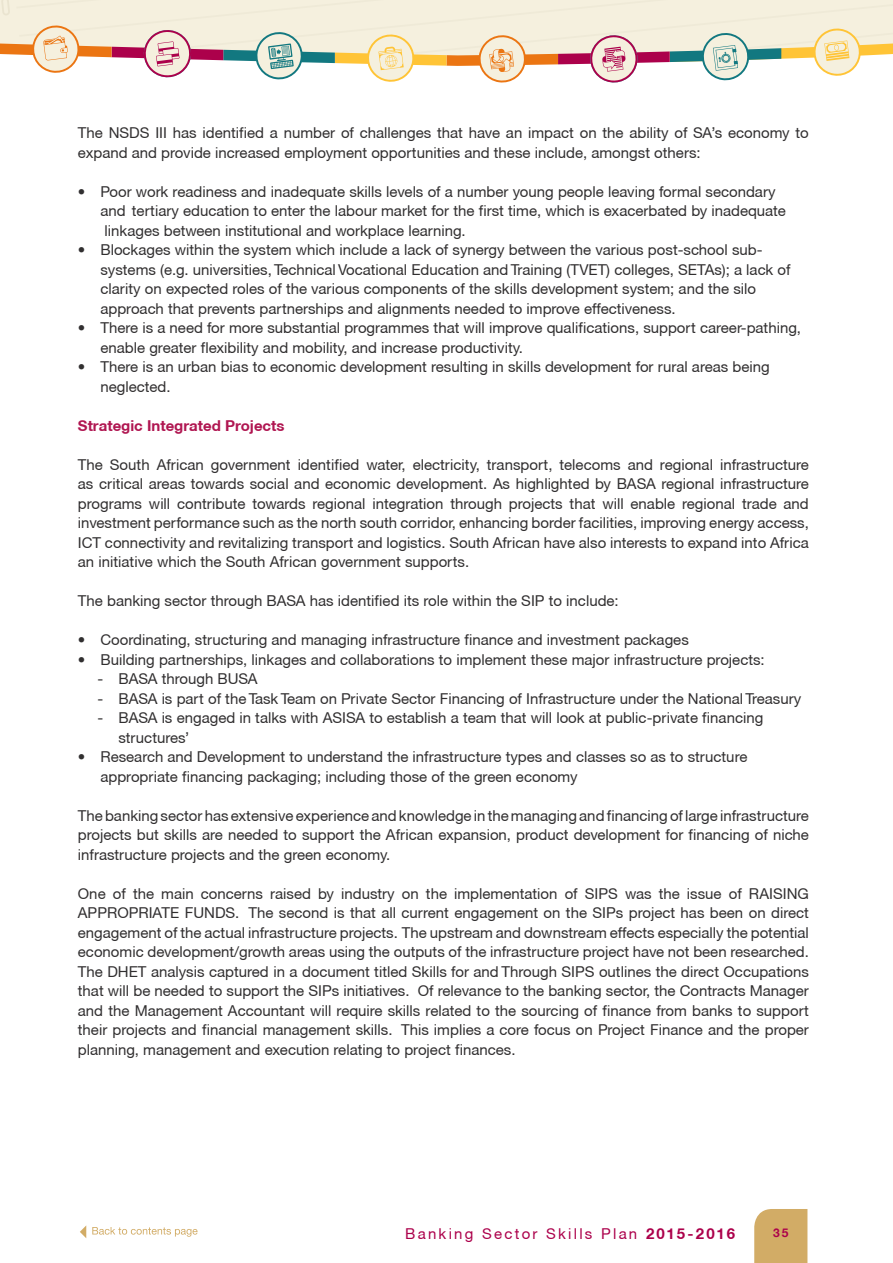
<style>
.page{position:relative;width:893px;height:1263px;background:#fff}
.page>*{position:absolute;margin:0;border:0;box-sizing:border-box;transform-origin:0 0}
.main_copy{font:15px/19.5px "Helvetica Neue CE";color:#312f30}
.t1{font:15px "Helvetica Neue CE";letter-spacing:.15em;color:#ac014b}
.main_copy-2{font:700 15px "Helvetica Neue CE";color:#b01651}
.t2{font:700 12px "Helvetica Neue";color:#ac014b}
.s1{font-weight:700}
</style>
<div class="page">
<svg style="left:0;top:0;width:893px;height:83px"></svg>
<div style="left:754px;top:1209px;width:53px;height:54px;background:#d2ac66"></div>
<svg style="left:80px;top:1226px;width:6px;height:12px"></svg>
<svg style="left:92px;top:1227px;width:106px;height:10px"></svg>
<p class="main_copy" style="left:78px;top:123px;width:732px">The NSDS III has identified a number of challenges that have an impact on the ability of SA’s economy to expand and provide increased employment opportunities and these include, amongst others:</p>
<p class="main_copy" style="left:100px;top:182px;width:687px;text-indent:-22px">• Poor work readiness and inadequate skills levels of a number young people leaving formal secondary and tertiary education to enter the labour market for the first time, which is exacerbated by inadequate linkages between institutional and workplace learning.</p>
<p class="main_copy" style="left:100px;top:240px;width:692px;text-indent:-22px">• Blockages within the system which include a lack of synergy between the various post-school sub&shy;systems (e.g. universities, Technical Vocational Education and Training (TVET) colleges, SETAs); a lack of clarity on expected roles of the various components of the skills development system; and the silo approach that prevents partnerships and alignments needed to improve effectiveness.</p>
<p class="main_copy" style="left:100px;top:318px;width:702px;text-indent:-22px">• There is a need for more substantial programmes that will improve qualifications, support career-pathing, enable greater flexibility and mobility, and increase productivity.</p>
<p class="main_copy" style="left:100px;top:357px;width:671px;text-indent:-22px">• There is an urban bias to economic development resulting in skills development for rural areas being neglected.</p>
<p class="main_copy-2" style="left:78px;top:416px;width:208px">Strategic Integrated Projects</p>
<p class="main_copy" style="left:78px;top:455px;width:732px;text-align:justify">The South African government identified water, electricity, transport, telecoms and regional infrastructure as critical areas towards social and economic development. As highlighted by BASA regional infrastructure programs will contribute towards regional integration through projects that will enable regional trade and investment performance such as the north south corridor, enhancing border facilities, improving energy access, ICT connectivity and revitalizing transport and logistics. South African have also interests to expand into Africa an initiative which the South African government supports.</p>
<p class="main_copy" style="left:78px;top:591px;width:542px">The banking sector through BASA has identified its role within the SIP to include:</p>
<p class="main_copy" style="left:78px;top:630px;width:612px">• Coordinating, structuring and managing infrastructure finance and investment packages</p>
<p class="main_copy" style="left:78px;top:650px;width:688px">• Building partnerships, linkages and collaborations to implement these major infrastructure projects:</p>
<p class="main_copy" style="left:97px;top:669px;width:162px">- BASA through BUSA</p>
<p class="main_copy" style="left:97px;top:689px;width:705px">- BASA is part of the Task Team on Private Sector Financing of Infrastructure under the National Treasury</p>
<p class="main_copy" style="left:118px;top:708px;width:646px;text-indent:-21px">- BASA is engaged in talks with ASISA to establish a team that will look at public-private financing structures’</p>
<p class="main_copy" style="left:100px;top:747px;width:648px;text-indent:-22px">• Research and Development to understand the infrastructure types and classes so as to structure appropriate financing packaging; including those of the green economy</p>
<p class="main_copy" style="left:78px;top:806px;width:732px;text-align:justify">The banking sector has extensive experience and knowledge in the managing and financing of large infrastructure projects but skills are needed to support the African expansion, product development for financing of niche infrastructure projects and the green economy.</p>
<p class="main_copy" style="left:78px;top:884px;width:732px;text-align:justify">One of the main concerns raised by industry on the implementation of SIPS was the issue of RAISING APPROPRIATE FUNDS. The second is that all current engagement on the SIPs project has been on direct engagement of the actual infrastructure projects. The upstream and downstream effects especially the potential economic development/growth areas using the outputs of the infrastructure project have not been researched.</p>
<p class="main_copy" style="left:78px;top:962px;width:733px;text-align:justify">The DHET analysis captured in a document titled Skills for and Through SIPS outlines the direct Occupations that will be needed to support the SIPs initiatives. Of relevance to the banking sector, the Contracts Manager and the Management Accountant will require skills related to the sourcing of finance from banks to support their projects and financial management skills. This implies a core focus on Project Finance and the proper planning, management and execution relating to project finances.</p>
<p class="t1" style="left:405px;top:1225px;width:331px">Banking Sector Skills Plan <span class="s1">2015-2016</span></p>
<p class="t2" style="left:773px;top:1223px;width:17px">35</p>
</div>
